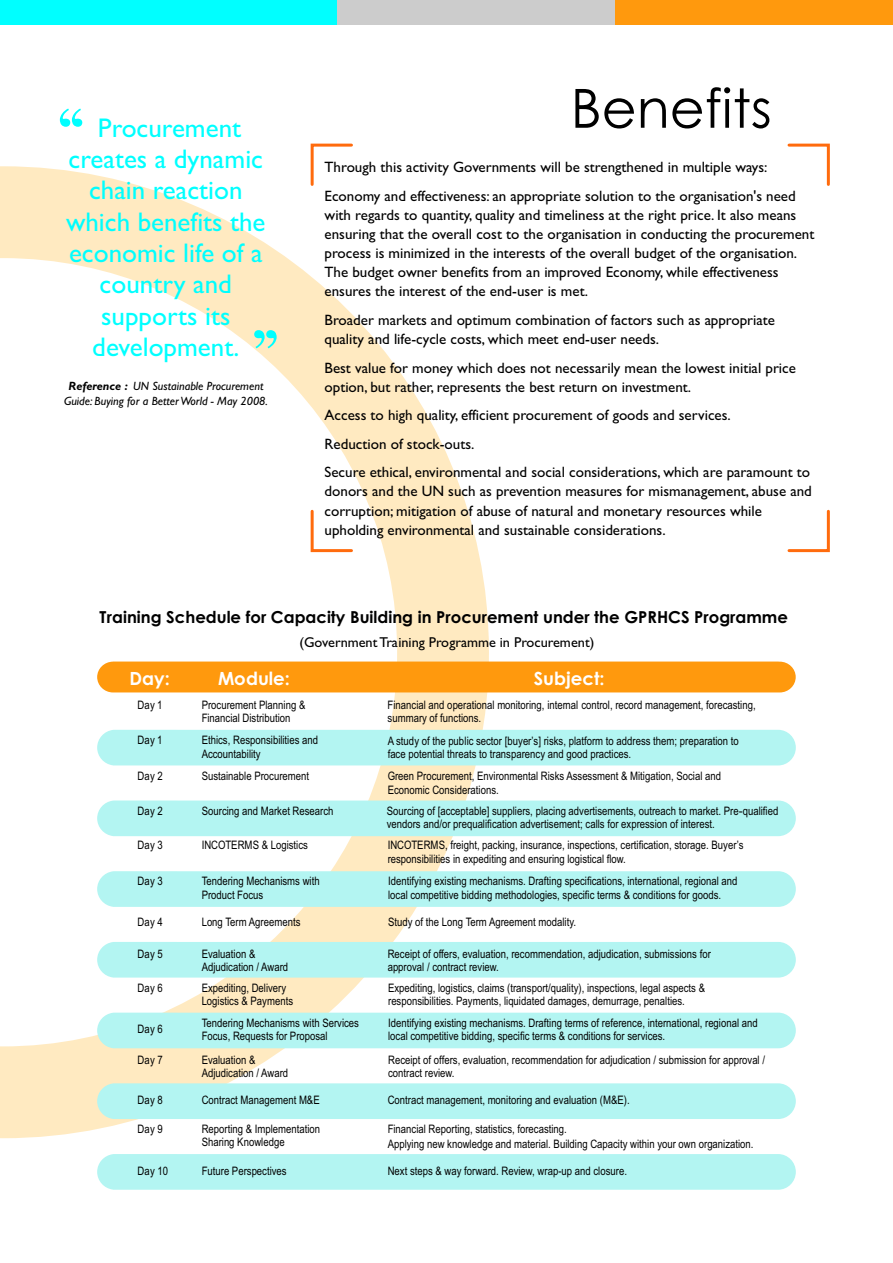
<style>
.page{position:relative;width:893px;height:1263px;background:#fff}
.page>*{position:absolute;margin:0;border:0;box-sizing:border-box;transform-origin:0 0}
.t1{font:54px "Century Gothic";color:#000}
.t2{font:27px/31.3px "Gill Sans";color:#0ff;text-align:center}
.t3{font:700 18.15px "Century Gothic";color:#fff}
.t4{font:700 16.5px "Century Gothic";color:#000}
.t5{font:15px/19.2px "Gill Sans";color:#000}
.t6{font:14.25px "Gill Sans";color:#000}
.t7{font:italic 12px/15.3px "Gill Sans";color:#000;text-align:center}
.t8{font:11.7px/13.2px "Arial Narrow";color:#000}
.s1{font-weight:700}
.s2{font-family:"Arial"}
</style>
<div class="page">
<svg style="left:310px;top:143px;width:43px;height:23px"></svg>
<svg style="left:787px;top:143px;width:43px;height:43px"></svg>
<svg style="left:787px;top:509px;width:43px;height:44px"></svg>
<svg style="left:0;top:166px;width:489px;height:972px"></svg>
<svg style="left:254px;top:330px;width:23px;height:18px"></svg>
<svg style="left:60px;top:109px;width:22px;height:18px"></svg>
<div style="left:615px;top:0;width:278px;height:24px;background:#ff990d"></div>
<div style="left:337px;top:0;width:278px;height:24px;background:#ccc"></div>
<div style="left:0;top:0;width:337px;height:24px;background:#0ff"></div>
<div style="left:97px;top:661px;width:699px;height:31px;background:#ff990d"></div>
<div style="left:97px;top:730px;width:699px;height:35px;background:#b3f5f2"></div>
<div style="left:97px;top:800px;width:699px;height:36px;background:#b3f5f2"></div>
<div style="left:97px;top:871px;width:699px;height:36px;background:#b3f5f2"></div>
<div style="left:97px;top:942px;width:699px;height:35px;background:#b3f5f2"></div>
<div style="left:97px;top:1013px;width:699px;height:35px;background:#b3f5f2"></div>
<div style="left:97px;top:1083px;width:699px;height:36px;background:#b3f5f2"></div>
<div style="left:97px;top:1154px;width:699px;height:36px;background:#b3f5f2"></div>
<h2 class="t2" style="left:66px;top:115px;width:201px">Procurement creates a dynamic chain reaction which benefits the economic life of a country and supports its development.</h2>
<p class="t7" style="left:64px;top:380px;width:205px"><span class="s1">Reference :</span> UN Sustainable Procurement<br>Guide: Buying for a Better World - May 2008.</p>
<h1 class="t1" style="left:571px;top:87px;width:203px">Benefits</h1>
<p class="t5" style="left:325px;top:154px;width:473px;line-height:28.5px">Through this activity Governments will be strengthened in multiple ways:<br>Economy and effectiveness: an appropriate solution to the organisation's need</p>
<p class="t5" style="left:325px;top:207px;width:491px">with regards to quantity, quality and timeliness at the right price. It also means ensuring that the overall cost to the organisation in conducting the procurement process is minimized in the interests of the overall budget of the organisation.<br>The budget owner benefits from an improved Economy, while effectiveness ensures the interest of the end-user is met.</p>
<p class="t5" style="left:325px;top:312px;width:452px">Broader markets and optimum combination of factors such as appropriate quality and life-cycle costs, which meet end-user needs.</p>
<p class="t5" style="left:325px;top:359px;width:473px">Best value for money which does not necessarily mean the lowest initial price option, but rather, represents the best return on investment.</p>
<p class="t5" style="left:325px;top:402px;width:487px;line-height:28.5px">Access to high quality, efficient procurement of goods and services.<br>Reduction of stock-outs.<br>Secure ethical, environmental and social considerations, which are paramount to</p>
<p class="t5" style="left:325px;top:483px;width:489px">donors and the UN such as prevention measures for mismanagement, abuse and corruption; mitigation of abuse of natural and monetary resources while upholding environmental and sustainable considerations.</p>
<h3 class="t4" style="left:100px;top:611px;width:690px">Training Schedule for Capacity Building in Procurement under the GPRHCS Programme</h3>
<p class="t6" style="left:299px;top:637px;width:296px">(Government Training Programme in Procurement)</p>
<h3 class="t3" style="left:130px;top:671px;width:42px">Day:</h3>
<h3 class="t3" style="left:218px;top:671px;width:73px">Module:</h3>
<h3 class="t3" style="left:534px;top:671px;width:72px">Subject:</h3>
<p class="t8" style="left:138px;top:699px;width:26px">Day 1</p>
<p class="t8" style="left:202px;top:699px;width:105px">Procurement Planning &amp;<br>Financial Distribution</p>
<p class="t8" style="left:388px;top:699px;width:370px">Financial and operational monitoring, internal control, record management, forecasting, summary of functions.</p>
<p class="t8" style="left:138px;top:735px;width:26px">Day 1</p>
<p class="t8" style="left:202px;top:735px;width:118px">Ethics, Responsibilities and<br>Accountability</p>
<p class="t8" style="left:388px;top:735px;width:353px">A study of the public sector [buyer’s] risks, platform to address them; preparation to face potential threats to transparency and good practices.</p>
<p class="t8" style="left:138px;top:770px;width:27px">Day 2</p>
<p class="t8" style="left:202px;top:771px;width:109px">Sustainable Procurement</p>
<p class="t8" style="left:388px;top:771px;width:335px">Green Procurement, Environmental Risks Assessment &amp; Mitigation, Social and<br>Economic Considerations.</p>
<p class="t8" style="left:138px;top:805px;width:27px">Day 2</p>
<p class="t8" style="left:202px;top:805px;width:133px">Sourcing and Market Research</p>
<p class="t8" style="left:387px;top:805px;width:393px">Sourcing of [acceptable] suppliers, placing advertisements, outreach to market. Pre<span class="s2">-</span>qualified vendors and/or prequalification advertisement; calls for expression of interest.</p>
<p class="t8" style="left:138px;top:839px;width:27px">Day 3</p>
<p class="t8" style="left:202px;top:840px;width:108px">INCOTERMS &amp; Logistics</p>
<p class="t8" style="left:388px;top:840px;width:357px">INCOTERMS, freight, packing, insurance, inspections, certification, storage. Buyer’s responsibilities in expediting and ensuring logistical flow.</p>
<p class="t8" style="left:138px;top:876px;width:27px">Day 3</p>
<p class="t8" style="left:202px;top:876px;width:120px">Tendering Mechanisms with<br>Product Focus</p>
<p class="t8" style="left:388px;top:876px;width:351px">Identifying existing mechanisms. Drafting specifications, international, regional and local competitive bidding methodologies, specific terms &amp; conditions for goods.</p>
<p class="t8" style="left:138px;top:916px;width:27px">Day 4</p>
<p class="t8" style="left:202px;top:916px;width:100px">Long Term Agreements</p>
<p class="t8" style="left:388px;top:916px;width:189px">Study of the Long Term Agreement modality.</p>
<p class="t8" style="left:138px;top:948px;width:27px">Day 5</p>
<p class="t8" style="left:202px;top:948px;width:88px">Evaluation &amp;<br>Adjudication / Award</p>
<p class="t8" style="left:388px;top:948px;width:325px">Receipt of offers, evaluation, recommendation, adjudication, submissions for approval / contract review.</p>
<p class="t8" style="left:138px;top:982px;width:27px">Day 6</p>
<p class="t8" style="left:202px;top:982px;width:93px">Expediting, Delivery<br>Logistics &amp; Payments</p>
<p class="t8" style="left:388px;top:982px;width:318px">Expediting, logistics, claims (transport/quality), inspections, legal aspects &amp; responsibilities. Payments, liquidated damages, demurrage, penalties.</p>
<p class="t8" style="left:138px;top:1024px;width:27px">Day 6</p>
<p class="t8" style="left:202px;top:1017px;width:159px">Tendering Mechanisms with Services<br>Focus, Requests for Proposal</p>
<p class="t8" style="left:388px;top:1017px;width:371px">Identifying existing mechanisms. Drafting terms of reference, international, regional and local competitive bidding, specific terms &amp; conditions for services.</p>
<p class="t8" style="left:138px;top:1054px;width:27px">Day 7</p>
<p class="t8" style="left:202px;top:1054px;width:88px">Evaluation &amp;<br>Adjudication / Award</p>
<p class="t8" style="left:388px;top:1054px;width:378px">Receipt of offers, evaluation, recommendation for adjudication / submission for approval / contract review.</p>
<p class="t8" style="left:138px;top:1094px;width:27px">Day 8</p>
<p class="t8" style="left:202px;top:1094px;width:120px">Contract Management M&amp;E</p>
<p class="t8" style="left:388px;top:1094px;width:243px">Contract management, monitoring and evaluation (M&amp;E).</p>
<p class="t8" style="left:138px;top:1123px;width:27px">Day 9</p>
<p class="t8" style="left:202px;top:1123px;width:120px">Reporting &amp; Implementation<br>Sharing Knowledge</p>
<p class="t8" style="left:388px;top:1123px;width:367px;line-height:14.4px">Financial Reporting, statistics, forecasting.<br>Applying new knowledge and material. Building Capacity within your own organization.</p>
<p class="t8" style="left:138px;top:1165px;width:32px">Day 10</p>
<p class="t8" style="left:202px;top:1165px;width:87px">Future Perspectives</p>
<p class="t8" style="left:388px;top:1165px;width:241px">Next steps &amp; way forward. Review, wrap-up and closure.</p>
</div>
